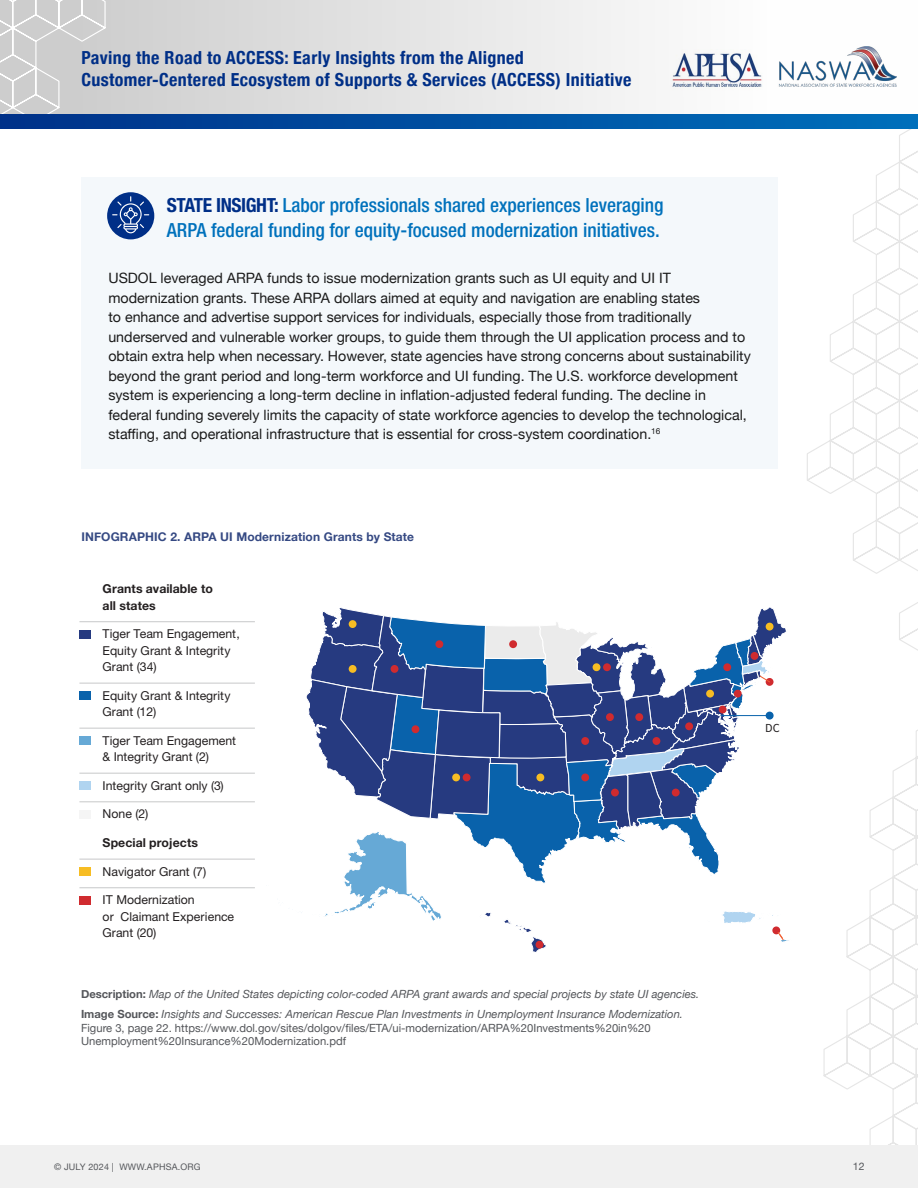
<style>
.page{position:relative;width:918px;height:1188px;background:#fff}
.page>*{position:absolute;margin:0;border:0;box-sizing:border-box;transform-origin:0 0}
.t1{font:500 condensed 19.5px/25.2px "Helvetica Neue LT Std";color:#0071bc}
.t2{font:700 condensed 18px/21.6px "Helvetica Neue";letter-spacing:.02em;color:#002f87}
.t3{font:14.25px/19.5px "Helvetica Neue";color:#1a1a1a}
.t4{font:12.3px/16.4px "Helvetica Neue";color:#231f20}
.t5{font:700 12.3px/16.4px "Helvetica Neue";letter-spacing:.005em;color:#231f20}
.t6{font:12.3px "Source Sans Pro";color:#231f20}
.t7{font:700 12px "Helvetica Neue";letter-spacing:.01em;color:#354983}
.t8{font:italic 11.25px/20.2px "Helvetica Neue";color:#54565a}
.t9{font:11.25px/13.5px "Helvetica Neue";color:#54565a}
.t10{font:10.5px "Helvetica Neue";color:#54565a}
.t11{font:9px "Helvetica Neue";letter-spacing:.02em;color:#54565a}
.s1{font-weight:700;color:#002f87}
.s2{font-weight:700;font-style:normal}
</style>
<div class="page">
<svg style="left:200px;top:0;width:697px;height:114px"></svg>
<div style="left:0;top:0;width:200px;height:114px;background:#cfcfcf"></div>
<svg style="left:805px;top:129px;width:113px;height:1017px"></svg>
<svg style="left:0;top:114px;width:918px;height:15px;background:#0050a1"></svg>
<div style="left:0;top:1146px;width:918px;height:42px;background:#f0f0f0"></div>
<img style="left:671px;top:49px;width:93px;height:42px">
<img style="left:778px;top:46px;width:118px;height:41px">
<div style="left:81px;top:177px;width:697px;height:93px;background:#f4f8fb"></div>
<div style="left:107px;top:192px;width:47px;height:47px;background:#002f87;border-radius:50%"></div>
<svg style="left:112px;top:196px;width:37px;height:37px"></svg>
<div style="left:81px;top:249px;width:697px;height:220px;background:#f4f8fb"></div>
<hr style="left:79px;top:621px;width:176px;height:1px;background:#c7c8c9">
<hr style="left:79px;top:683px;width:176px;height:1px;background:#c7c8c9">
<hr style="left:79px;top:728px;width:176px;height:1px;background:#c7c8c9">
<hr style="left:79px;top:773px;width:176px;height:1px;background:#c7c8c9">
<hr style="left:79px;top:801px;width:176px;height:1px;background:#c7c8c9">
<hr style="left:79px;top:859px;width:176px;height:1px;background:#c7c8c9">
<hr style="left:79px;top:887px;width:176px;height:1px;background:#c7c8c9">
<div style="left:79px;top:630px;width:12px;height:8px;background:#263a80"></div>
<div style="left:79px;top:692px;width:12px;height:8px;background:#0962ab"></div>
<div style="left:79px;top:737px;width:12px;height:8px;background:#66a9d6"></div>
<div style="left:79px;top:782px;width:12px;height:8px;background:#b0d4f0"></div>
<div style="left:79px;top:810px;width:12px;height:9px;background:#f5f5f5"></div>
<div style="left:79px;top:868px;width:12px;height:8px;background:#f7bd23"></div>
<div style="left:79px;top:896px;width:12px;height:8px;background:#d02b2f"></div>
<svg style="left:301px;top:607px;width:488px;height:345px"></svg>
<p class="t2" style="left:81px;top:46px;width:552px">Paving the Road to ACCESS: Early Insights from the Aligned<br>Customer-Centered Ecosystem of Supports &amp; Services (ACCESS) Initiative</p>
<h1 class="t1" style="left:167px;top:192px;width:498px"><span class="s1">STATE INSIGHT:</span> Labor professionals shared experiences leveraging<br>ARPA federal funding for equity-focused modernization initiatives.</h1>
<p class="t3" style="left:108px;top:269px;width:644px">USDOL leveraged ARPA funds to issue modernization grants such as UI equity and UI IT modernization grants. These ARPA dollars aimed at equity and navigation are enabling states<br>to enhance and advertise support services for individuals, especially those from traditionally underserved and vulnerable worker groups, to guide them through the UI application process and to obtain extra help when necessary. However, state agencies have strong concerns about sustainability beyond the grant period and long-term workforce and UI funding. The U.S. workforce development system is experiencing a long-term decline in inflation-adjusted federal funding. The decline in federal funding severely limits the capacity of state workforce agencies to develop the technological, staffing, and operational infrastructure that is essential for cross-system coordination.<sup>16</sup></p>
<p class="t7" style="left:81px;top:528px;width:334px">INFOGRAPHIC 2. ARPA UI Modernization Grants by State</p>
<p class="t5" style="left:103px;top:581px;width:112px">Grants available to all states</p>
<p class="t4" style="left:103px;top:627px;width:139px">Tiger Team Engagement,<br>Equity Grant &amp; Integrity<br>Grant (34)</p>
<p class="t4" style="left:103px;top:688px;width:129px">Equity Grant &amp; Integrity<br>Grant (12)</p>
<p class="t4" style="left:103px;top:733px;width:135px">Tiger Team Engagement &amp; Integrity Grant (2)</p>
<p class="t4" style="left:103px;top:778px;width:123px">Integrity Grant only (3)</p>
<p class="t4" style="left:103px;top:807px;width:47px">None (2)</p>
<p class="t5" style="left:103px;top:835px;width:97px">Special projects</p>
<p class="t4" style="left:103px;top:864px;width:105px">Navigator Grant (7)</p>
<p class="t4" style="left:103px;top:893px;width:133px">IT Modernization<br>or Claimant Experience<br>Grant (20)</p>
<p class="t8" style="left:81px;top:985px;width:620px"><span class="s2">Description:</span> Map of the United States depicting color-coded ARPA grant awards and special projects by state UI agencies.<br><span class="s2">Image Source:</span> Insights and Successes: American Rescue Plan Investments in Unemployment Insurance Modernization.</p>
<p class="t9" style="left:81px;top:1022px;width:571px">Figure 3, page 22. https://www.dol.gov/sites/dolgov/files/ETA/ui-modernization/ARPA%20Investments%20in%20<br>Unemployment%20Insurance%20Modernization.pdf</p>
<p class="t6" style="left:765px;top:720px;width:16px">DC</p>
<p class="t11" style="left:54px;top:1160px;width:148px">© JULY 2024 | WWW.APHSA.ORG</p>
<p class="t10" style="left:853px;top:1159px;width:13px">12</p>
</div>
